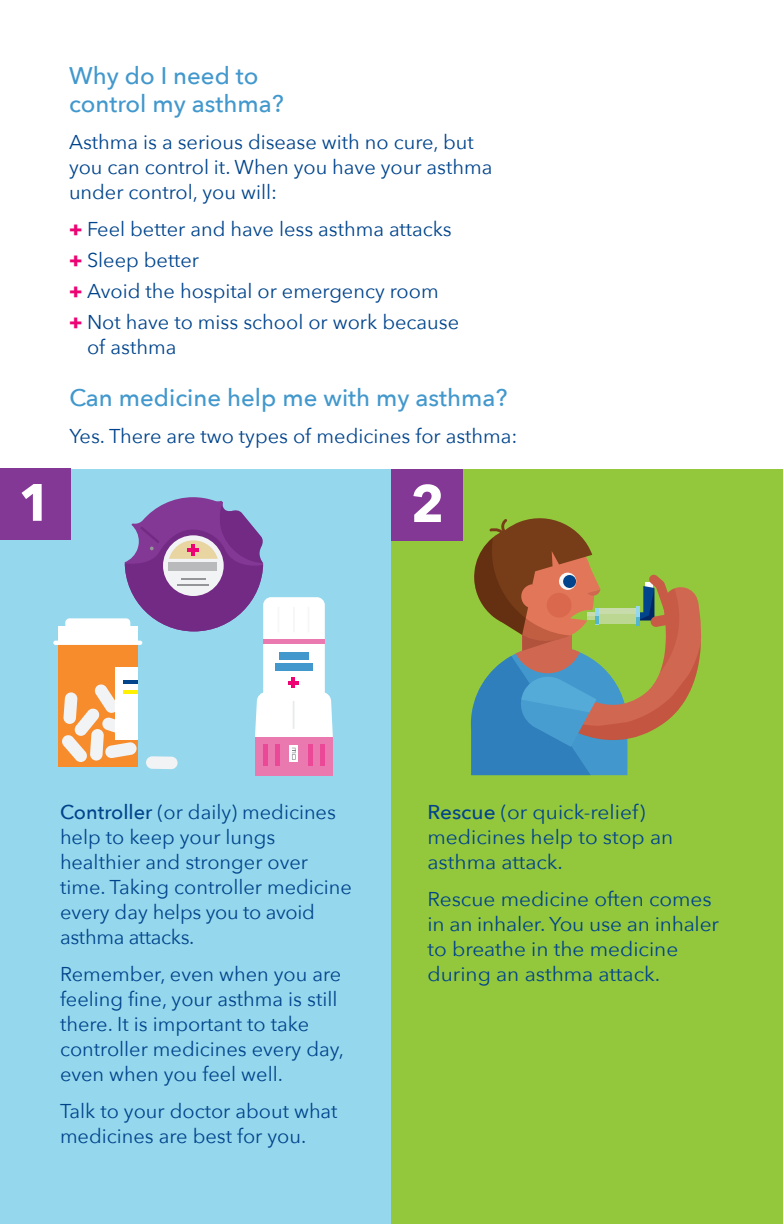
<style>
.page{position:relative;width:783px;height:1224px;background:#fff}
.page>*{position:absolute;margin:0;border:0;box-sizing:border-box;transform-origin:0 0}
.t1{font:700 52px "Avenir Next";color:#fff}
.t2{font:500 24px/28px "Avenir Next";color:#4298cd}
.t3{font:20px/25px "Avenir Next";color:#01448c}
.t4{font:20px/25px "Avenir Next";color:#01448c;scale:1.04 1}
.s1{font-weight:800;color:#ed0373}
.s2{font-weight:500}
</style>
<div class="page">
<div style="left:0;top:469px;width:392px;height:755px;background:#95d8ed"></div>
<div style="left:392px;top:469px;width:391px;height:755px;background:#94c83c"></div>
<svg style="left:471px;top:518px;width:231px;height:257px"></svg>
<div style="left:547px;top:593px;width:25px;height:25px;background:#d9684c;border-radius:50%"></div>
<div style="left:263px;top:597px;width:62px;height:136px;background:#fff;border-radius:8px"></div>
<div style="left:255px;top:737px;width:78px;height:38px;background:#ea79af"></div>
<div style="left:263px;top:744px;width:5px;height:22px;background:#eb4997"></div>
<div style="left:275px;top:744px;width:5px;height:22px;background:#eb4997"></div>
<div style="left:308px;top:744px;width:5px;height:22px;background:#eb4997"></div>
<hr style="left:321px;top:744px;width:4px;height:22px;background:#eb4997">
<div style="left:289px;top:745px;width:9px;height:17px;background:#fff"></div>
<div style="left:263px;top:639px;width:62px;height:5px;background:#ea79af"></div>
<div style="left:279px;top:653px;width:29px;height:7px;background:#4298cd"></div>
<div style="left:275px;top:663px;width:37px;height:8px;background:#4298cd"></div>
<svg style="left:255px;top:677px;width:78px;height:60px"></svg>
<svg style="left:292px;top:748px;width:4px;height:12px"></svg>
<hr style="left:293px;top:607px;width:2px;height:26px;background:#939598">
<div style="left:59px;top:643px;width:79px;height:124px;background:#f68c2c"></div>
<svg style="left:146px;top:756px;width:32px;height:13px"></svg>
<svg style="left:62px;top:684px;width:75px;height:78px"></svg>
<svg style="left:65px;top:497px;width:198px;height:135px"></svg>
<div style="left:59px;top:626px;width:79px;height:17px;background:#fff"></div>
<hr style="left:53px;top:641px;width:89px;height:4px;background:#fff;border-radius:2px">
<div style="left:115px;top:668px;width:23px;height:72px;background:#fff"></div>
<hr style="left:123px;top:680px;width:15px;height:3px;background:#01448c">
<hr style="left:123px;top:690px;width:15px;height:4px;background:#fff101">
<div style="left:0;top:468px;width:71px;height:72px;background:#843895"></div>
<div style="left:392px;top:469px;width:72px;height:72px;background:#843895"></div>
<p class="t2" style="left:69px;top:62px;width:216px">Why do I need to control my asthma?</p>
<p class="t3" style="left:69px;top:130px;width:425px">Asthma is a serious disease with no cure, but you can control it. When you have your asthma under control, you will:</p>
<p class="t3" style="left:69px;top:214px;width:392px;line-height:31px"><span class="s1">+</span> Feel better and have less asthma attacks <span class="s1">+</span> Sleep better<br><span class="s1">+</span> Avoid the hospital or emergency room<br><span class="s1">+</span> Not have to miss school or work because</p>
<p class="t3" style="left:87px;top:335px;width:91px">of asthma</p>
<p class="t2" style="left:69px;top:384px;width:440px">Can medicine help me with my asthma?</p>
<p class="t3" style="left:69px;top:424px;width:450px">Yes. There are two types of medicines for asthma:</p>
<h1 class="t1" style="left:18px;top:469px;width:35px">1</h1>
<h1 class="t1" style="left:411px;top:470px;width:35px">2</h1>
<p class="t3" style="left:60px;top:800px;width:294px"><span class="s2">Controller</span> (or daily) medicines help to keep your lungs healthier and stronger over time. Taking controller medicine every day helps you to avoid asthma attacks.</p>
<p class="t3" style="left:60px;top:962px;width:285px">Remember, even when you are feeling fine, your asthma is still there. It is important to take controller medicines every day, even when you feel well.</p>
<p class="t3" style="left:60px;top:1099px;width:279px">Talk to your doctor about what medicines are best for you.</p>
<p class="t4" style="left:428px;top:800px;width:238px"><span class="s2">Rescue</span> (or quick-relief) medicines help to stop an asthma attack.</p>
<p class="t4" style="left:428px;top:887px;width:282px">Rescue medicine often comes in an inhaler. You use an inhaler to breathe in the medicine during an asthma attack.</p>
</div>
